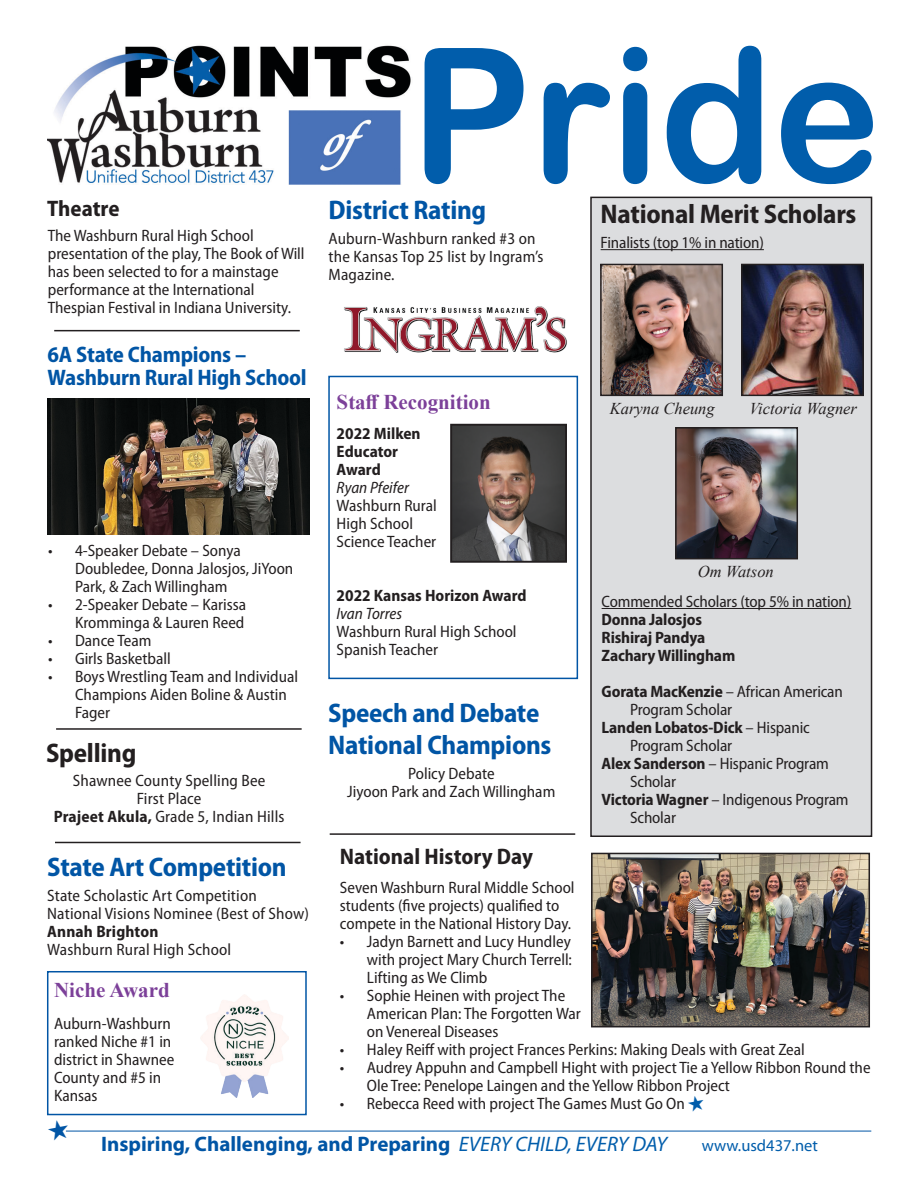
<style>
.page{position:relative;width:918px;height:1188px;background:#fff}
.page>*{position:absolute;margin:0;border:0;box-sizing:border-box;transform-origin:0 0}
.Body_Text{font:186.9px "Arial Rounded MT Bold";color:#015dab}
.Paragraph_Style_1{font:700 semi-condensed 27px/32.4px "Myriad Pro";letter-spacing:-.01em;color:#0155a5}
.Paragraph_Style_1-2{font:700 semi-condensed 27px "Myriad Pro";letter-spacing:-.01em;color:#231f20}
.Paragraph_Style_1-3{font:700 semi-condensed 22.5px/22.5px "Myriad Pro";letter-spacing:-.01em;color:#0155a5}
.Paragraph_Style_1-4{font:700 semi-condensed 22.5px "Myriad Pro";color:#231f20}
.Body_Text-2{font:700 21px "Myriad Pro";color:#0155a5}
.Paragraph_Style_1-5{font:700 21px "Times New Roman";color:#7c4099}
.Paragraph_Style_1-6{font:semi-condensed 16.5px/18px "Myriad Pro";color:#231f20}
.Paragraph_Style_1-7{font:700 semi-condensed 16.5px/18px "Myriad Pro";letter-spacing:-.005em;color:#231f20}
.Body_Text-3{font:italic 16.5px "Times New Roman";color:#231f20}
.Paragraph_Style_1-8{font:italic semi-condensed 16.5px "Myriad Pro";color:#231f20}
.Body_Text-4{font:16.5px "Myriad Pro";color:#015dab}
.s1{font-weight:700}
.s2{font-weight:400;font-style:italic;color:#015dab}
</style>
<div class="page">
<div style="left:591px;top:197px;width:281px;height:639px;background:#dcdddf"></div>
<div style="left:590px;top:197px;width:282px;height:640px;border:2px solid #231f20"></div>
<img style="left:47px;top:45px;width:364px;height:140px">
<div style="left:328px;top:376px;width:250px;height:303px;border:2px solid #0155a5"></div>
<hr style="left:601px;top:249px;width:163px;height:1px;background:#231f20">
<img style="left:678px;top:430px;width:117px;height:126px">
<div style="left:675px;top:427px;width:123px;height:132px;border:2px solid #231f20"></div>
<img style="left:744px;top:267px;width:117px;height:126px">
<div style="left:741px;top:264px;width:123px;height:132px;border:2px solid #231f20"></div>
<img style="left:603px;top:267px;width:117px;height:126px">
<div style="left:600px;top:264px;width:123px;height:132px;border:2px solid #231f20"></div>
<hr style="left:54px;top:330px;width:246px;height:1px;background:#231f20">
<hr style="left:55px;top:842px;width:246px;height:1px;background:#231f20">
<hr style="left:602px;top:608px;width:249px;height:1px;background:#231f20">
<img style="left:453px;top:427px;width:111px;height:133px">
<div style="left:450px;top:424px;width:117px;height:139px;border:2px solid #231f20"></div>
<img style="left:344px;top:306px;width:223px;height:47px">
<img style="left:47px;top:398px;width:263px;height:136px">
<img style="left:594px;top:856px;width:273px;height:168px">
<div style="left:591px;top:853px;width:279px;height:174px;border:2px solid #231f20"></div>
<hr style="left:330px;top:833px;width:245px;height:2px;background:#231f20">
<div style="left:47px;top:971px;width:260px;height:144px;border:2px solid #0155a5"></div>
<img style="left:201px;top:994px;width:87px;height:103px">
<hr style="left:56px;top:728px;width:246px;height:2px;background:#231f20">
<hr style="left:66px;top:1131px;width:805px;height:1px;background:#0155a5">
<p class="Paragraph_Style_1-4" style="left:47px;top:196px;width:74px">Theatre</p>
<p class="Paragraph_Style_1-6" style="left:48px;top:227px;width:258px">The Washburn Rural High School presentation of the play, The Book of Will has been selected to for a mainstage performance at the International Thespian Festival in Indiana University.</p>
<p class="Paragraph_Style_1-3" style="left:48px;top:344px;width:261px">6A State Champions –<br>Washburn Rural High School</p>
<p class="Paragraph_Style_1-6" style="left:75px;top:542px;width:220px;text-indent:-27px">• 4-Speaker Debate – Sonya<br>Doubledee, Donna Jalosjos, JiYoon<br>Park, &amp; Zach Willingham</p>
<p class="Paragraph_Style_1-6" style="left:48px;top:596px;width:200px;text-align:right">• 2-Speaker Debate – Karissa<br>Kromminga &amp; Lauren Reed</p>
<p class="Paragraph_Style_1-6" style="left:48px;top:632px;width:105px">• Dance Team</p>
<p class="Paragraph_Style_1-6" style="left:48px;top:650px;width:124px">• Girls Basketball</p>
<p class="Paragraph_Style_1-6" style="left:75px;top:668px;width:225px;text-indent:-27px">• Boys Wrestling Team and Individual<br>Champions Aiden Boline &amp; Austin<br>Fager</p>
<p class="Paragraph_Style_1-2" style="left:46px;top:737px;width:92px">Spelling</p>
<p class="Paragraph_Style_1-6" style="left:73px;top:772px;width:194px">Shawnee County Spelling Bee</p>
<p class="Paragraph_Style_1-6" style="left:137px;top:790px;width:66px">First Place</p>
<p class="Paragraph_Style_1-6" style="left:54px;top:808px;width:232px"><span class="s1">Prajeet Akula,</span> Grade 5, Indian Hills</p>
<p class="Paragraph_Style_1" style="left:47px;top:851px;width:241px">State Art Competition</p>
<p class="Paragraph_Style_1-6" style="left:47px;top:887px;width:211px">State Scholastic Art Competition</p>
<p class="Paragraph_Style_1-6" style="left:47px;top:905px;width:263px">National Visions Nominee (Best of Show)</p>
<p class="Paragraph_Style_1-7" style="left:47px;top:923px;width:113px">Annah Brighton</p>
<p class="Paragraph_Style_1-6" style="left:47px;top:941px;width:186px">Washburn Rural High School</p>
<p class="Paragraph_Style_1-5" style="left:54px;top:975px;width:117px">Niche Award</p>
<p class="Paragraph_Style_1-6" style="left:54px;top:1015px;width:122px">Auburn-Washburn ranked Niche #1 in district in Shawnee<br>County and #5 in<br>Kansas</p>
<p class="Body_Text" style="left:410px;top:5px;width:472px">Pride</p>
<p class="Paragraph_Style_1" style="left:329px;top:194px;width:159px">District Rating</p>
<p class="Paragraph_Style_1-6" style="left:329px;top:229px;width:216px">Auburn-Washburn ranked #3 on the Kansas Top 25 list by Ingram’s<br>Magazine.</p>
<p class="Paragraph_Style_1-5" style="left:337px;top:386px;width:156px">Staff Recognition</p>
<p class="Paragraph_Style_1-7" style="left:337px;top:425px;width:86px">2022 Milken<br>Educator<br>Award</p>
<p class="Paragraph_Style_1-8" style="left:337px;top:479px;width:74px">Ryan Pfeifer</p>
<p class="Paragraph_Style_1-6" style="left:337px;top:497px;width:102px">Washburn Rural</p>
<p class="Paragraph_Style_1-6" style="left:337px;top:515px;width:78px">High School</p>
<p class="Paragraph_Style_1-6" style="left:337px;top:533px;width:101px">Science Teacher</p>
<p class="Paragraph_Style_1-7" style="left:337px;top:587px;width:191px">2022 Kansas Horizon Award</p>
<p class="Paragraph_Style_1-8" style="left:337px;top:605px;width:67px">Ivan Torres</p>
<p class="Paragraph_Style_1-6" style="left:337px;top:623px;width:181px">Washburn Rural High School<br>Spanish Teacher</p>
<p class="Paragraph_Style_1" style="left:328px;top:697px;width:225px">Speech and Debate<br>National Champions</p>
<p class="Paragraph_Style_1-6" style="left:408px;top:765px;width:88px">Policy Debate</p>
<p class="Paragraph_Style_1-6" style="left:347px;top:783px;width:210px">Jiyoon Park and Zach Willingham</p>
<p class="Paragraph_Style_1-4" style="left:340px;top:844px;width:195px">National History Day</p>
<p class="Paragraph_Style_1-2" style="left:601px;top:199px;width:257px">National Merit Scholars</p>
<p class="Paragraph_Style_1-6" style="left:601px;top:234px;width:165px">Finalists (top 1% in nation)</p>
<p class="Body_Text-3" style="left:610px;top:397px;width:106px">Karyna Cheung</p>
<p class="Body_Text-3" style="left:749px;top:397px;width:109px">Victoria Wagner</p>
<p class="Body_Text-3" style="left:698px;top:560px;width:77px">Om Watson</p>
<p class="Paragraph_Style_1-6" style="left:602px;top:593px;width:251px">Commended Scholars (top 5% in nation)</p>
<p class="Paragraph_Style_1-7" style="left:602px;top:611px;width:102px">Donna Jalosjos</p>
<p class="Paragraph_Style_1-7" style="left:602px;top:629px;width:105px">Rishiraj Pandya</p>
<p class="Paragraph_Style_1-7" style="left:602px;top:647px;width:135px">Zachary Willingham</p>
<p class="Paragraph_Style_1-6" style="left:630px;top:683px;width:214px;text-indent:-28px"><span class="s1">Gorata MacKenzie</span> – African American<br>Program Scholar</p>
<p class="Paragraph_Style_1-6" style="left:630px;top:719px;width:181px;text-indent:-28px"><span class="s1">Landen Lobatos-Dick</span> – Hispanic<br>Program Scholar</p>
<p class="Paragraph_Style_1-6" style="left:630px;top:755px;width:200px;text-indent:-28px"><span class="s1">Alex Sanderson</span> – Hispanic Program<br>Scholar</p>
<p class="Paragraph_Style_1-6" style="left:630px;top:791px;width:220px;text-indent:-28px"><span class="s1">Victoria Wagner</span> – Indigenous Program<br>Scholar</p>
<p class="Paragraph_Style_1-6" style="left:340px;top:879px;width:236px">Seven Washburn Rural Middle School students (five projects) qualified to compete in the National History Day.</p>
<p class="Paragraph_Style_1-6" style="left:367px;top:933px;width:207px;text-align:justify;text-indent:-27px">• Jadyn Barnett and Lucy Hundley with project Mary Church Terrell:<br>Lifting as We Climb</p>
<p class="Paragraph_Style_1-6" style="left:367px;top:987px;width:215px;text-indent:-27px">• Sophie Heinen with project The<br>American Plan: The Forgotten War on Venereal Diseases</p>
<p class="Paragraph_Style_1-6" style="left:340px;top:1041px;width:467px">• Haley Reiff with project Frances Perkins: Making Deals with Great Zeal</p>
<p class="Paragraph_Style_1-6" style="left:367px;top:1059px;width:505px;text-indent:-27px">• Audrey Appuhn and Campbell Hight with project Tie a Yellow Ribbon Round the<br>Ole Tree: Penelope Laingen and the Yellow Ribbon Project</p>
<p class="Paragraph_Style_1-6" style="left:340px;top:1095px;width:346px">• Rebecca Reed with project The Games Must Go On</p>
<p class="Body_Text-2" style="left:101px;top:1131px;width:568px">Inspiring, Challenging, and Preparing <span class="s2">EVERY CHILD, EVERY DAY</span></p>
<p class="Body_Text-4" style="left:702px;top:1136px;width:118px">www.usd437.net</p>
</div>
